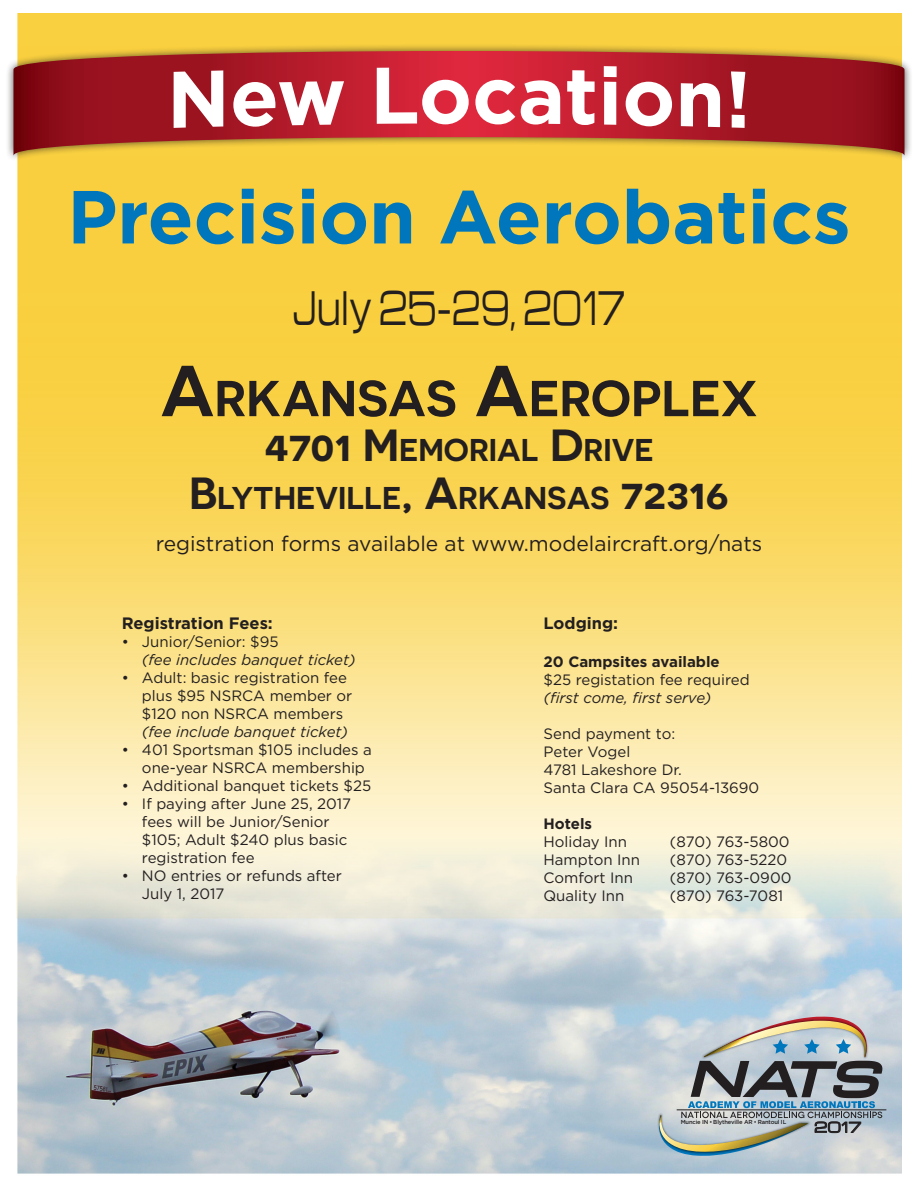
<style>
.page{position:relative;width:918px;height:1188px;background:#fff}
.page>*{position:absolute;margin:0;border:0;box-sizing:border-box;transform-origin:0 0}
.t1{font:700 75px "Gotham";color:#0077bd}
.t2{font:600 50.4px "Novecentosanswide";color:#231f20}
.t3{font:45px "Michroma";color:#231f20;scale:.67 1}
.t4{font:600 31.5px "Novecentosanswide";color:#231f20}
.t5{font:21px "Gotham";color:#231f20}
.t6{font:700 16.5px "Gotham";color:#231f20}
.t7{font:15px/18px "Gotham";color:#231f20}
.t8{font:italic 15px/18px "Gotham";color:#231f20}
.t9{font:700 15px "Gotham";color:#231f20}
.t10{font:13.65px "Michroma";color:#231f20}
.t11{font:500 5.85px "Gotham";letter-spacing:-.02em;color:#231f20}
.s1{font-size:72px}
.s2{font-size:45px}
.s3{font-style:normal}
.s4{font-style:italic}
</style>
<div class="page">
<img style="left:16px;top:14px;width:886px;height:1160px">
<div style="left:5px;top:43px;width:907px;height:119px;background:#231f20;opacity:.75"></div>
<svg style="left:14px;top:51px;width:890px;height:105px;background:#b63f2b"></svg>
<svg style="left:174px;top:70px;width:49px;height:58px"></svg>
<svg style="left:233px;top:81px;width:111px;height:46px"></svg>
<svg style="left:377px;top:68px;width:92px;height:56px"></svg>
<svg style="left:475px;top:80px;width:40px;height:45px"></svg>
<svg style="left:521px;top:80px;width:39px;height:45px"></svg>
<svg style="left:567px;top:70px;width:28px;height:55px"></svg>
<svg style="left:604px;top:66px;width:13px;height:59px"></svg>
<svg style="left:626px;top:81px;width:46px;height:46px"></svg>
<svg style="left:681px;top:83px;width:39px;height:44px"></svg>
<svg style="left:731px;top:71px;width:14px;height:57px"></svg>
<hr style="left:677px;top:1110px;width:209px;height:1px;background:#231f20">
<svg style="left:659px;top:1017px;width:223px;height:139px;background:#a7afb1"></svg>
<p class="t1" style="left:67px;top:174px;width:785px">Precision Aerobatics</p>
<p class="t3" style="left:292px;top:283px;width:499px">July 25-29, 2017</p>
<p class="t2" style="left:160px;top:368px;width:599px"><span class="s1">A</span>RKANSAS <span class="s1">A</span>EROPLEX</p>
<p class="t4" style="left:264px;top:430px;width:391px"><span class="s2">4701 M</span>EMORIAL <span class="s2">D</span>RIVE</p>
<p class="t4" style="left:189px;top:478px;width:541px"><span class="s2">B</span>LYTHEVILLE<span class="s2">, A</span>RKANSAS <span class="s2">72316</span></p>
<p class="t5" style="left:156px;top:532px;width:608px">registration forms available at www.modelaircraft.org/nats</p>
<p class="t6" style="left:122px;top:614px;width:153px">Registration Fees:</p>
<p class="t8" style="left:142px;top:633px;width:215px;text-indent:-20px"><span class="s3">• Junior/Senior: $95<br></span>(fee includes banquet ticket)</p>
<p class="t7" style="left:142px;top:669px;width:212px;text-indent:-20px">• Adult: basic registration fee plus $95 NSRCA member or $120 non NSRCA members <span class="s4">(fee include banquet ticket)</span></p>
<p class="t7" style="left:142px;top:741px;width:231px;text-indent:-20px">• 401 Sportsman $105 includes a one-year NSRCA membership</p>
<p class="t7" style="left:122px;top:777px;width:251px">• Additional banquet tickets $25</p>
<p class="t7" style="left:142px;top:795px;width:211px;text-indent:-20px">• If paying after June 25, 2017 fees will be Junior/Senior $105; Adult $240 plus basic registration fee</p>
<p class="t7" style="left:142px;top:867px;width:201px;text-indent:-20px">• NO entries or refunds after<br>July 1, 2017</p>
<p class="t6" style="left:544px;top:614px;width:76px">Lodging:</p>
<p class="t9" style="left:544px;top:653px;width:178px">20 Campsites available</p>
<p class="t7" style="left:544px;top:670px;width:208px">$25 registation fee required</p>
<p class="t8" style="left:544px;top:689px;width:169px">(first come, first serve)</p>
<p class="t7" style="left:544px;top:724px;width:133px">Send payment to:</p>
<p class="t7" style="left:544px;top:742px;width:88px">Peter Vogel</p>
<p class="t7" style="left:544px;top:760px;width:140px">4781 Lakeshore Dr.</p>
<p class="t7" style="left:544px;top:778px;width:217px">Santa Clara CA 95054-13690</p>
<p class="t9" style="left:544px;top:815px;width:50px">Hotels</p>
<p class="t7" style="left:544px;top:832px;width:85px">Holiday Inn</p>
<p class="t7" style="left:544px;top:850px;width:98px">Hampton Inn</p>
<p class="t7" style="left:544px;top:868px;width:91px">Comfort Inn</p>
<p class="t7" style="left:544px;top:886px;width:82px">Quality Inn</p>
<p class="t7" style="left:670px;top:832px;width:121px">(870) 763-5800</p>
<p class="t7" style="left:670px;top:850px;width:119px">(870) 763-5220</p>
<p class="t7" style="left:670px;top:868px;width:123px">(870) 763-0900</p>
<p class="t7" style="left:670px;top:886px;width:115px">(870) 763-7081</p>
<p class="t11" style="left:681px;top:1119px;width:107px">Muncie IN • Blytheville AR • Rantoul IL</p>
<p class="t10" style="left:814px;top:1120px;width:49px">2017</p>
</div>
